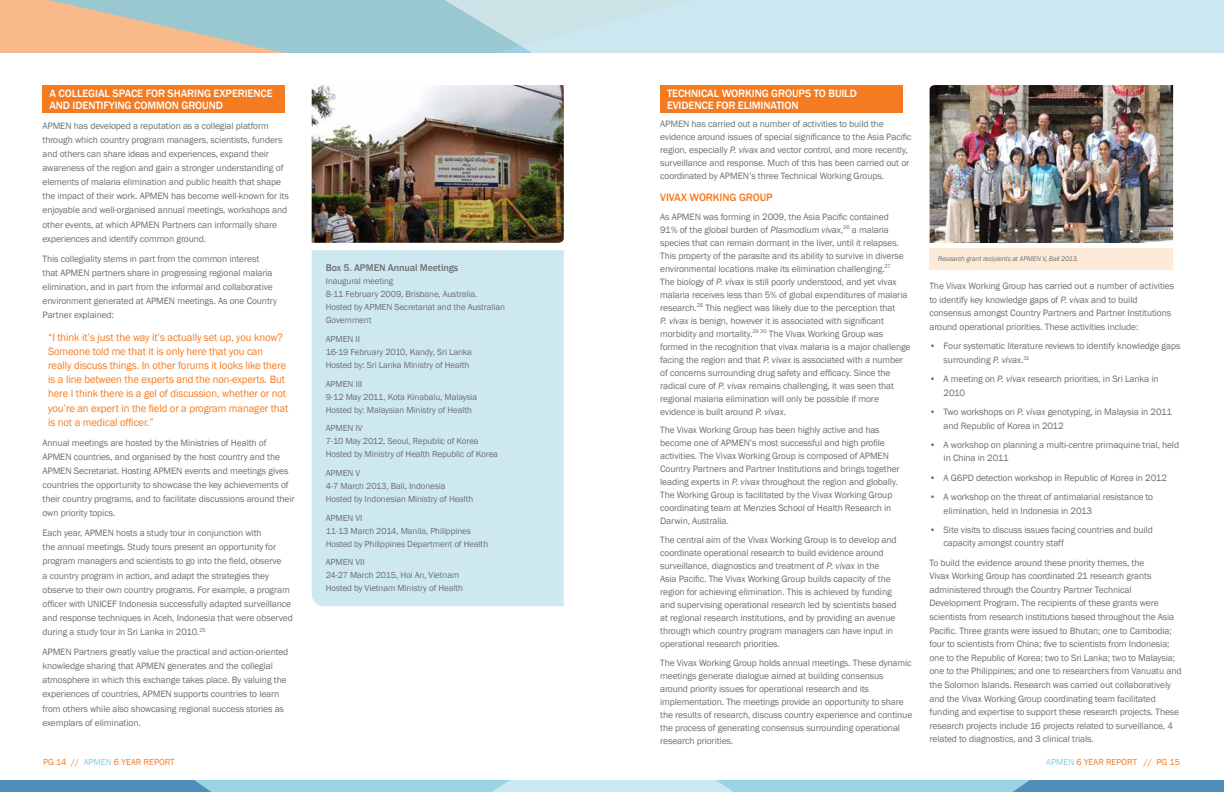
<style>
.page{position:relative;width:1224px;height:792px;background:#fff}
.page>*{position:absolute;margin:0;border:0;box-sizing:border-box;transform-origin:0 0}
.t1{font:11px/14.1px "Franklin Gothic";letter-spacing:-.01em;color:#f47b20}
.t2{font:500 11px/12px "Franklin Gothic";letter-spacing:-.01em;color:#fff}
.t3{font:500 11px "Franklin Gothic";letter-spacing:-.01em;color:#f47b20}
.t4{font:500 10px "Franklin Gothic";letter-spacing:-.01em;color:#6d6e71}
.t5{font:9.5px/13px "Franklin Gothic";letter-spacing:-.01em;color:#6d6e71}
.t6{font:9px/13px "Franklin Gothic";letter-spacing:-.01em;color:#6d6e71}
.t7{font:9px "Franklin Gothic";color:#f47b20}
.t8{font:italic 7px "Franklin Gothic";letter-spacing:-.02em;color:#6d6e71}
.s1{font-style:italic}
.s2{color:#88cbdf}
</style>
<div class="page">
<svg style="left:0;top:0;width:402px;height:53px;fill:#9ac8d1"></svg>
<svg style="left:402px;top:0;width:822px;height:53px;fill:#cbe8f1"></svg>
<svg style="left:0;top:780px;width:1224px;height:12px"></svg>
<div style="left:660px;top:85px;width:243px;height:28px;background:#f47b20"></div>
<div style="left:43px;top:85px;width:242px;height:28px;background:#f47b20"></div>
<div style="left:312px;top:250px;width:252px;height:356px;background:#cee8ef"></div>
<img style="left:312px;top:85px;width:252px;height:158px">
<img style="left:930px;top:85px;width:243px;height:158px">
<div style="left:929px;top:248px;width:244px;height:22px;background:#feead9"></div>
<p class="t2" style="left:49px;top:87px;width:225px">A COLLEGIAL SPACE FOR SHARING EXPERIENCE<br>AND IDENTIFYING COMMON GROUND</p>
<p class="t5" style="left:43px;top:119px;width:248px;line-height:14.1px">APMEN has developed a reputation as a collegial platform through which country program managers, scientists, funders and others can share ideas and experiences, expand their awareness of the region and gain a stronger understanding of elements of malaria elimination and public health that shape the impact of their work. APMEN has become well-known for its enjoyable and well-organised annual meetings, workshops and other events, at which APMEN Partners can informally share experiences and identify common ground.</p>
<p class="t5" style="left:43px;top:252px;width:236px;line-height:14.1px">This collegiality stems in part from the common interest that APMEN partners share in progressing regional malaria elimination, and in part from the informal and collaborative environment generated at APMEN meetings. As one Country Partner explained:</p>
<p class="t1" style="left:48px;top:330px;width:242px">“I think it’s just the way it’s actually set up, you know?<br>Someone told me that it is only here that you can really discuss things. In other forums it looks like there is a line between the experts and the non-experts. But here I think there is a gel of discussion, whether or not you’re an expert in the field or a program manager that is not a medical officer.”</p>
<p class="t5" style="left:43px;top:436px;width:254px;line-height:14.1px">Annual meetings are hosted by the Ministries of Health of APMEN countries, and organised by the host country and the APMEN Secretariat. Hosting APMEN events and meetings gives countries the opportunity to showcase the key achievements of their country programs, and to facilitate discussions around their own priority topics.</p>
<p class="t5" style="left:43px;top:526px;width:252px;line-height:14.1px">Each year, APMEN hosts a study tour in conjunction with<br>the annual meetings. Study tours present an opportunity for program managers and scientists to go into the field, observe<br>a country program in action, and adapt the strategies they observe to their own country programs. For example, a program officer with UNICEF Indonesia successfully adapted surveillance and response techniques in Aceh, Indonesia that were observed during a study tour in Sri Lanka in 2010.<sup>25</sup></p>
<p class="t5" style="left:43px;top:645px;width:247px;line-height:14.1px">APMEN Partners greatly value the practical and action-oriented knowledge sharing that APMEN generates and the collegial atmosphere in which this exchange takes place. By valuing the experiences of countries, APMEN supports countries to learn from others while also showcasing regional success stories as exemplars of elimination.</p>
<p class="t4" style="left:326px;top:262px;width:134px">Box 5. APMEN Annual Meetings</p>
<p class="t6" style="left:326px;top:275px;width:181px">Inaugural meeting<br>8-11 February 2009, Brisbane, Australia.<br>Hosted by APMEN Secretariat and the Australian<br>Government</p>
<p class="t6" style="left:326px;top:333px;width:148px">APMEN II<br>16-19 February 2010, Kandy, Sri Lanka<br>Hosted by: Sri Lanka Ministry of Health</p>
<p class="t6" style="left:326px;top:377px;width:153px">APMEN III<br>9-12 May 2011, Kota Kinabalu, Malaysia<br>Hosted by: Malaysian Ministry of Health</p>
<p class="t6" style="left:326px;top:422px;width:174px">APMEN IV<br>7-10 May 2012, Seoul, Republic of Korea<br>Hosted by Ministry of Health Republic of Korea</p>
<p class="t6" style="left:326px;top:467px;width:149px">APMEN V<br>4-7 March 2013, Bali, Indonesia<br>Hosted by Indonesian Ministry of Health</p>
<p class="t6" style="left:326px;top:511px;width:164px">APMEN VI<br>11-13 March 2014, Manila, Philippines<br>Hosted by Philippines Department of Health</p>
<p class="t6" style="left:326px;top:556px;width:139px">APMEN VII<br>24-27 March 2015, Hoi An, Vietnam<br>Hosted by Vietnam Ministry of Health</p>
<p class="t2" style="left:667px;top:87px;width:191px">TECHNICAL WORKING GROUPS TO BUILD<br>EVIDENCE FOR ELIMINATION</p>
<p class="t5" style="left:660px;top:118px;width:253px">APMEN has carried out a number of activities to build the evidence around issues of special significance to the Asia Pacific region, especially <span class="s1">P. vivax</span> and vector control, and more recently, surveillance and response. Much of this has been carried out or coordinated by APMEN’s three Technical Working Groups.</p>
<p class="t3" style="left:660px;top:190px;width:114px">VIVAX WORKING GROUP</p>
<p class="t5" style="left:660px;top:210px;width:252px">As APMEN was forming in 2009, the Asia Pacific contained<br>91% of the global burden of <span class="s1">Plasmodium vivax</span>,<sup>26</sup> a malaria species that can remain dormant in the liver, until it relapses.<br>This property of the parasite and its ability to survive in diverse environmental locations make its elimination challenging.<sup>27<br></sup>The biology of <span class="s1">P. vivax</span> is still poorly understood, and yet vivax malaria receives less than 5% of global expenditures of malaria research.<sup>28</sup> This neglect was likely due to the perception that<br><span class="s1">P. vivax</span> is benign, however it is associated with significant morbidity and mortality.<sup>29</sup> <sup>30</sup> The Vivax Working Group was formed in the recognition that vivax malaria is a major challenge facing the region and that <span class="s1">P. vivax</span> is associated with a number of concerns surrounding drug safety and efficacy. Since the radical cure of <span class="s1">P. vivax</span> remains challenging, it was seen that regional malaria elimination will only be possible if more evidence is built around <span class="s1">P. vivax</span>.</p>
<p class="t5" style="left:660px;top:424px;width:241px">The Vivax Working Group has been highly active and has become one of APMEN’s most successful and high profile activities. The Vivax Working Group is composed of APMEN Country Partners and Partner Institutions and brings together leading experts in <span class="s1">P. vivax</span> throughout the region and globally.<br>The Working Group is facilitated by the Vivax Working Group coordinating team at Menzies School of Health Research in Darwin, Australia.</p>
<p class="t5" style="left:660px;top:534px;width:238px">The central aim of the Vivax Working Group is to develop and coordinate operational research to build evidence around surveillance, diagnostics and treatment of <span class="s1">P. vivax</span> in the Asia Pacific. The Vivax Working Group builds capacity of the region for achieving elimination. This is achieved by funding and supervising operational research led by scientists based at regional research institutions, and by providing an avenue through which country program managers can have input in operational research priorities.</p>
<p class="t5" style="left:660px;top:656px;width:254px">The Vivax Working Group holds annual meetings. These dynamic meetings generate dialogue aimed at building consensus around priority issues for operational research and its implementation. The meetings provide an opportunity to share the results of research, discuss country experience and continue the process of generating consensus surrounding operational research priorities.</p>
<p class="t8" style="left:938px;top:255px;width:142px">Research grant recipients at APMEN V, Bali 2013.</p>
<p class="t5" style="left:929px;top:279px;width:246px;line-height:13.6px">The Vivax Working Group has carried out a number of activities to identify key knowledge gaps of <span class="s1">P. vivax</span> and to build consensus amongst Country Partners and Partner Institutions around operational priorities. These activities include:</p>
<p class="t5" style="left:944px;top:339px;width:238px;line-height:13.6px;text-indent:-14px">• Four systematic literature reviews to identify knowledge gaps surrounding <span class="s1">P. vivax</span>.<sup>31</sup></p>
<p class="t5" style="left:944px;top:372px;width:216px;line-height:13.6px;text-indent:-14px">• A meeting on <span class="s1">P. vivax</span> research priorities, in Sri Lanka in<br>2010</p>
<p class="t5" style="left:944px;top:405px;width:230px;line-height:13.6px;text-indent:-14px">• Two workshops on <span class="s1">P. vivax</span> genotyping, in Malaysia in 2011 and Republic of Korea in 2012</p>
<p class="t5" style="left:944px;top:438px;width:237px;line-height:13.6px;text-indent:-14px">• A workshop on planning a multi-centre primaquine trial, held in China in 2011</p>
<p class="t5" style="left:929px;top:471px;width:239px">• A G6PD detection workshop in Republic of Korea in 2012</p>
<p class="t5" style="left:944px;top:490px;width:211px;line-height:13.6px;text-indent:-14px">• A workshop on the threat of antimalarial resistance to elimination, held in Indonesia in 2013</p>
<p class="t5" style="left:944px;top:523px;width:211px;line-height:13.6px;text-indent:-14px">• Site visits to discuss issues facing countries and build capacity amongst country staff</p>
<p class="t5" style="left:929px;top:556px;width:254px;line-height:13.6px">To build the evidence around these priority themes, the<br>Vivax Working Group has coordinated 21 research grants administered through the Country Partner Technical Development Program. The recipients of these grants were scientists from research institutions based throughout the Asia Pacific. Three grants were issued to Bhutan; one to Cambodia; four to scientists from China; five to scientists from Indonesia; one to the Republic of Korea; two to Sri Lanka; two to Malaysia; one to the Philippines; and one to researchers from Vanuatu and the Solomon Islands. Research was carried out collaboratively and the Vivax Working Group coordinating team facilitated funding and expertise to support these research projects. These research projects include 16 projects related to surveillance, 4 related to diagnostics, and 3 clinical trials.</p>
<p class="t7" style="left:43px;top:757px;width:133px">PG 14 // <span class="s2">APMEN</span> 6 YEAR REPORT</p>
<p class="t7" style="left:1046px;top:757px;width:135px"><span class="s2">APMEN</span> 6 YEAR REPORT // PG 15</p>
</div>
